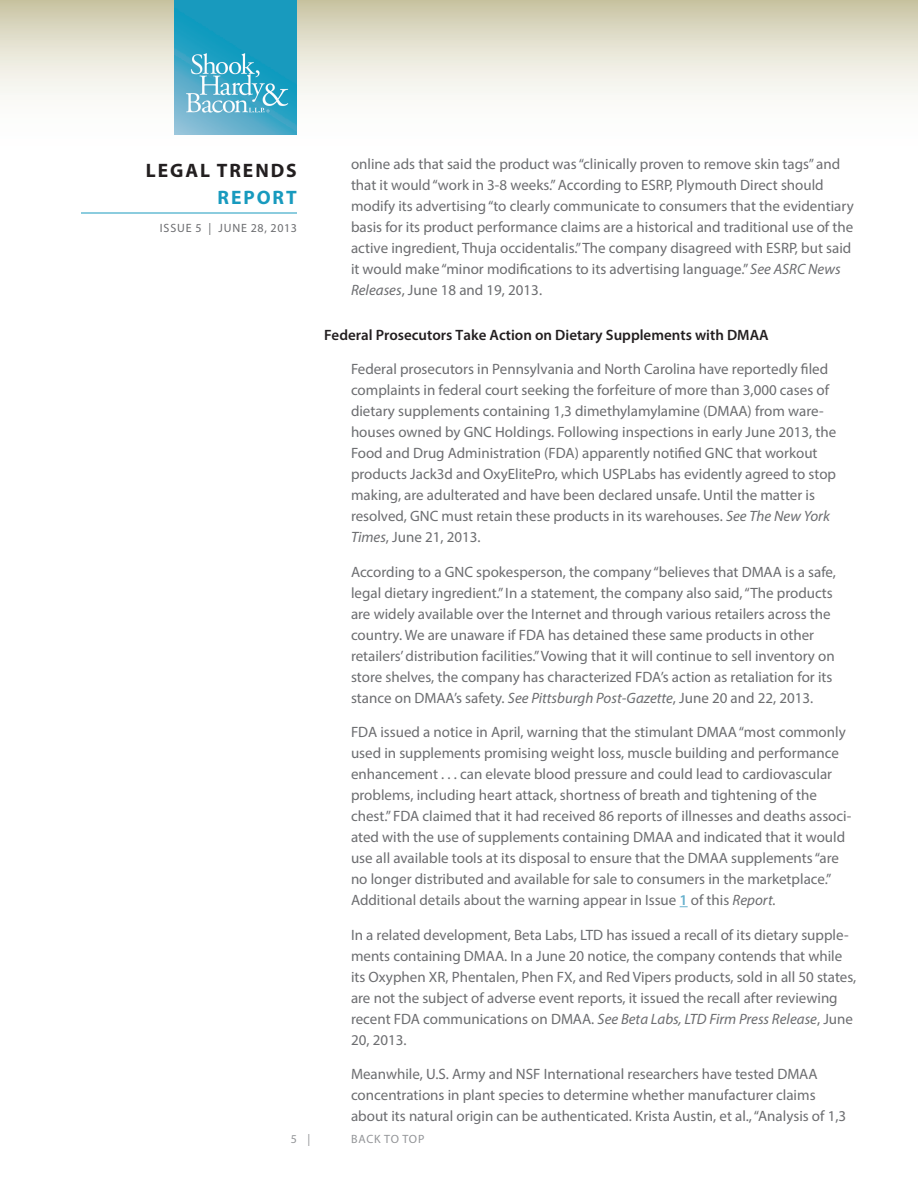
<style>
.page{position:relative;width:918px;height:1188px;background:#fff}
.page>*{position:absolute;margin:0;border:0;box-sizing:border-box;transform-origin:0 0}
.t1{font:700 19.5px "Myriad Pro";letter-spacing:.1em;color:#231f20}
.t2{font:700 19.5px "Myriad Pro";letter-spacing:.1em;color:#189abe}
.Body{font:15px/21px "Myriad Pro";color:#6c6d70}
.Subhead{font:600 15px "Myriad Pro";color:#231f20}
.t3{font:12px "Myriad Pro";letter-spacing:.07em;color:#6c6d70}
.t4{font:12px "Myriad Pro";letter-spacing:.06em;color:#939598}
.s1{font-style:italic}
.s2{font-weight:600;color:#68b1cd}
</style>
<div class="page">
<svg style="left:0;top:0;width:918px;height:135px"></svg>
<hr style="left:81px;top:213px;width:216px;height:1px;background:#189abe">
<img style="left:175px;top:0;width:122px;height:135px">
<h1 class="t1" style="left:146px;top:157px;width:152px">LEGAL TRENDS</h1>
<h1 class="t2" style="left:218px;top:184px;width:81px">REPORT</h1>
<p class="t3" style="left:160px;top:221px;width:139px">ISSUE 5 | JUNE 28, 2013</p>
<p class="Body" style="left:351px;top:153px;width:504px">online ads that said the product was “clinically proven to remove skin tags” and that it would “work in 3-8 weeks.” According to ESRP, Plymouth Direct should modify its advertising “to clearly communicate to consumers that the evidentiary basis for its product performance claims are a historical and traditional use of the active ingredient, Thuja occidentalis.” The company disagreed with ESRP, but said it would make “minor modifications to its advertising language.” <span class="s1">See ASRC News Releases</span>, June 18 and 19, 2013.</p>
<p class="Subhead" style="left:324px;top:325px;width:446px">Federal Prosecutors Take Action on Dietary Supplements with DMAA</p>
<p class="Body" style="left:351px;top:358px;width:487px">Federal prosecutors in Pennsylvania and North Carolina have reportedly filed complaints in federal court seeking the forfeiture of more than 3,000 cases of dietary supplements containing 1,3 dimethylamylamine (DMAA) from ware&shy;houses owned by GNC Holdings. Following inspections in early June 2013, the Food and Drug Administration (FDA) apparently notified GNC that workout products Jack3d and OxyElitePro, which USPLabs has evidently agreed to stop making, are adulterated and have been declared unsafe. Until the matter is resolved, GNC must retain these products in its warehouses. <span class="s1">See The New York Times</span>, June 21, 2013.</p>
<p class="Body" style="left:351px;top:561px;width:487px">According to a GNC spokesperson, the company “believes that DMAA is a safe, legal dietary ingredient.” In a statement, the company also said, “The products are widely available over the Internet and through various retailers across the country. We are unaware if FDA has detained these same products in other retailers’ distribution facilities.” Vowing that it will continue to sell inventory on store shelves, the company has characterized FDA’s action as retaliation for its stance on DMAA’s safety. <span class="s1">See Pittsburgh Post-Gazette</span>, June 20 and 22, 2013.</p>
<p class="Body" style="left:351px;top:721px;width:502px">FDA issued a notice in April, warning that the stimulant DMAA “most commonly used in supplements promising weight loss, muscle building and performance enhancement . . . can elevate blood pressure and could lead to cardiovascular problems, including heart attack, shortness of breath and tightening of the chest.” FDA claimed that it had received 86 reports of illnesses and deaths associ&shy;ated with the use of supplements containing DMAA and indicated that it would use all available tools at its disposal to ensure that the DMAA supplements “are no longer distributed and available for sale to consumers in the marketplace.” Additional details about the warning appear in Issue <span class="s2">1</span> of this <span class="s1">Report.</span></p>
<p class="Body" style="left:351px;top:924px;width:507px">In a related development, Beta Labs, LTD has issued a recall of its dietary supple&shy;ments containing DMAA. In a June 20 notice, the company contends that while its Oxyphen XR, Phentalen, Phen FX, and Red Vipers products, sold in all 50 states, are not the subject of adverse event reports, it issued the recall after reviewing recent FDA communications on DMAA. <span class="s1">See Beta Labs, LTD Firm Press Release</span>, June 20, 2013.</p>
<p class="Body" style="left:351px;top:1063px;width:497px">Meanwhile, U.S. Army and NSF International researchers have tested DMAA concentrations in plant species to determine whether manufacturer claims about its natural origin can be authenticated. Krista Austin, et al., “Analysis of 1,3</p>
<p class="t4" style="left:291px;top:1132px;width:21px">5 |</p>
<p class="t4" style="left:351px;top:1132px;width:75px">BACK TO TOP</p>
</div>
